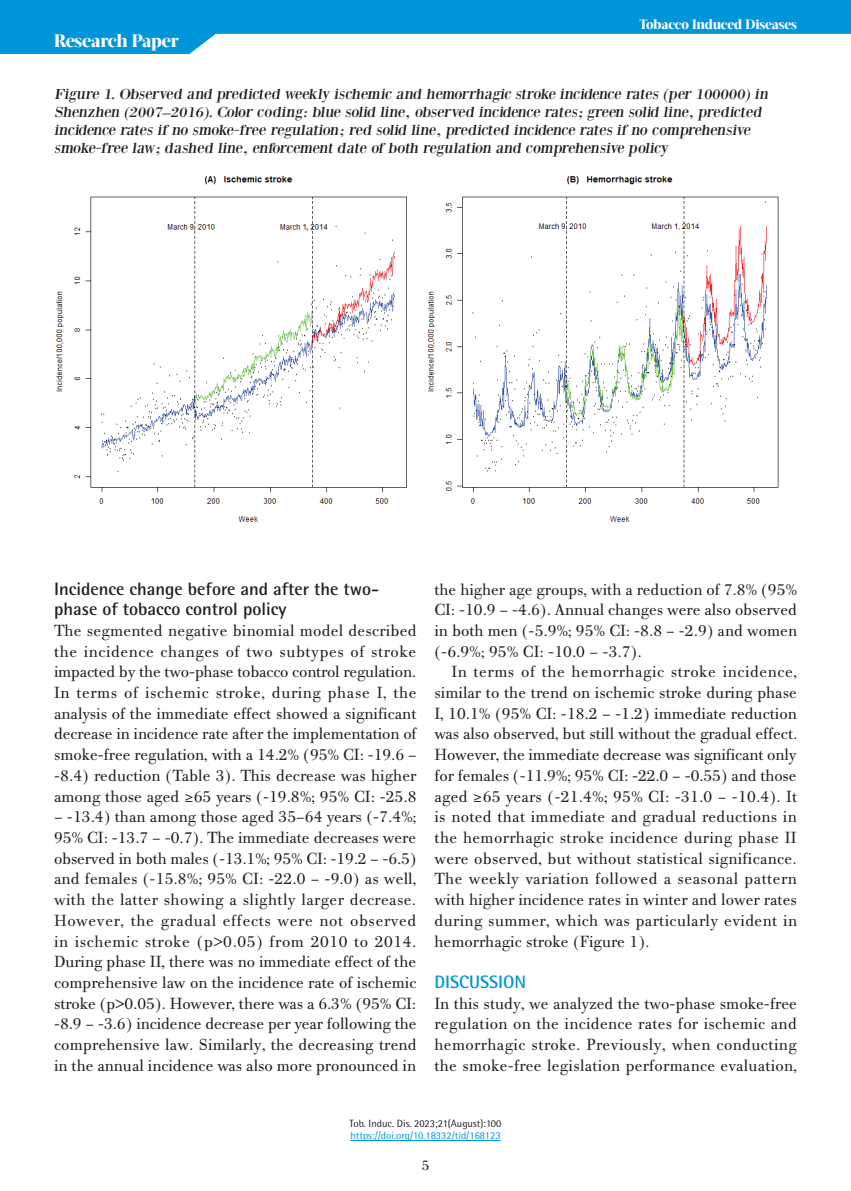
<style>
.page{position:relative;width:851px;height:1191px;background:#fff}
.page>*{position:absolute;margin:0;border:0;box-sizing:border-box;transform-origin:0 0}
.t1{font:700 18px/20.7px "Rotis Semi Sans Hel";color:#231f20}
.t2{font:800 18px "Acta Display W04";letter-spacing:-.01em;color:#fff}
.t3{font:700 18px "Rotis Semi Sans Hel";color:#0095d9}
.t4{font:17.25px/20.7px "PF Bodoni Text";color:#231f20;text-align:justify}
.t5{font:15px/18px "Bodoni XT";color:#231f20;scale:1.1 1}
.t6{font:15px "PF Bodoni Text";color:#231f20}
.t7{font:800 13.5px "Acta Display W04";letter-spacing:-.01em;color:#fff}
.t8{font:10.5px "Rotis Semi Sans Hel";color:#0095d9}
.t9{font:10.5px "Rotis Semi Sans Hel";color:#231f20}
.s1{font-family:"Georgia";font-size:15px}
</style>
<div class="page">
<svg style="left:0;top:0;width:850px;height:54px;fill:#0095d9"></svg>
<hr style="left:350px;top:1140px;width:150px;height:1px;background:#0095d9">
<img style="left:56px;top:176px;width:723px;height:346px">
<p class="t2" style="left:54px;top:30px;width:126px">Research Paper</p>
<p class="t7" style="left:639px;top:17px;width:159px">Tobacco Induced Diseases</p>
<p class="t5" style="left:54px;top:85px;width:653px">Figure 1. Observed and predicted weekly ischemic and hemorrhagic stroke incidence rates (per 100000) in Shenzhen (2007–2016). Color coding: blue solid line, observed incidence rates; green solid line, predicted incidence rates if no smoke-free regulation; red solid line, predicted incidence rates if no comprehensive smoke-free law; dashed line, enforcement date of both regulation and comprehensive policy</p>
<p class="t1" style="left:54px;top:578px;width:327px">Incidence change before and after the two&shy;phase of tobacco control policy</p>
<p class="t4" style="left:54px;top:620px;width:364px">The segmented negative binomial model described the incidence changes of two subtypes of stroke impacted by the two-phase tobacco control regulation.<br>In terms of ischemic stroke, during phase I, the analysis of the immediate effect showed a significant decrease in incidence rate after the implementation of smoke-free regulation, with a 14.2% (95% CI: -19.6 – -8.4) reduction (Table 3). This decrease was higher among those aged <span class="s1">≥</span>65 years (-19.8%; 95% CI: -25.8</p>
<p class="t4" style="left:54px;top:806px;width:364px">– -13.4) than among those aged 35–64 years (-7.4%; 95% CI: -13.7 – -0.7). The immediate decreases were observed in both males (-13.1%; 95% CI: -19.2 – -6.5) and females (-15.8%; 95% CI: -22.0 – -9.0) as well, with the latter showing a slightly larger decrease.<br>However, the gradual effects were not observed in ischemic stroke (p&gt;0.05) from 2010 to 2014.<br>During phase II, there was no immediate effect of the comprehensive law on the incidence rate of ischemic stroke (p&gt;0.05). However, there was a 6.3% (95% CI: -8.9 – -3.6) incidence decrease per year following the comprehensive law. Similarly, the decreasing trend in the annual incidence was also more pronounced in</p>
<p class="t4" style="left:434px;top:579px;width:364px">the higher age groups, with a reduction of 7.8% (95% CI: -10.9 – -4.6). Annual changes were also observed in both men (-5.9%; 95% CI: -8.8 – -2.9) and women (-6.9%; 95% CI: -10.0 – -3.7).</p>
<p class="t4" style="left:434px;top:661px;width:364px;text-indent:17px">In terms of the hemorrhagic stroke incidence, similar to the trend on ischemic stroke during phase I, 10.1% (95% CI: -18.2 – -1.2) immediate reduction was also observed, but still without the gradual effect.<br>However, the immediate decrease was significant only for females (-11.9%; 95% CI: -22.0 – -0.55) and those aged <span class="s1">≥</span>65 years (-21.4%; 95% CI: -31.0 – -10.4). It is noted that immediate and gradual reductions in the hemorrhagic stroke incidence during phase II were observed, but without statistical significance.<br>The weekly variation followed a seasonal pattern with higher incidence rates in winter and lower rates during summer, which was particularly evident in hemorrhagic stroke (Figure 1).</p>
<p class="t3" style="left:434px;top:970px;width:93px">DISCUSSION</p>
<p class="t4" style="left:434px;top:993px;width:364px">In this study, we analyzed the two-phase smoke-free regulation on the incidence rates for ischemic and hemorrhagic stroke. Previously, when conducting the smoke-free legislation performance evaluation,</p>
<p class="t9" style="left:349px;top:1116px;width:153px">Tob. Induc. Dis. 2023;21(August):100</p>
<p class="t8" style="left:350px;top:1129px;width:152px">https://doi.org/10.18332/tid/168123</p>
<p class="t6" style="left:421px;top:1156px;width:9px">5</p>
</div>
